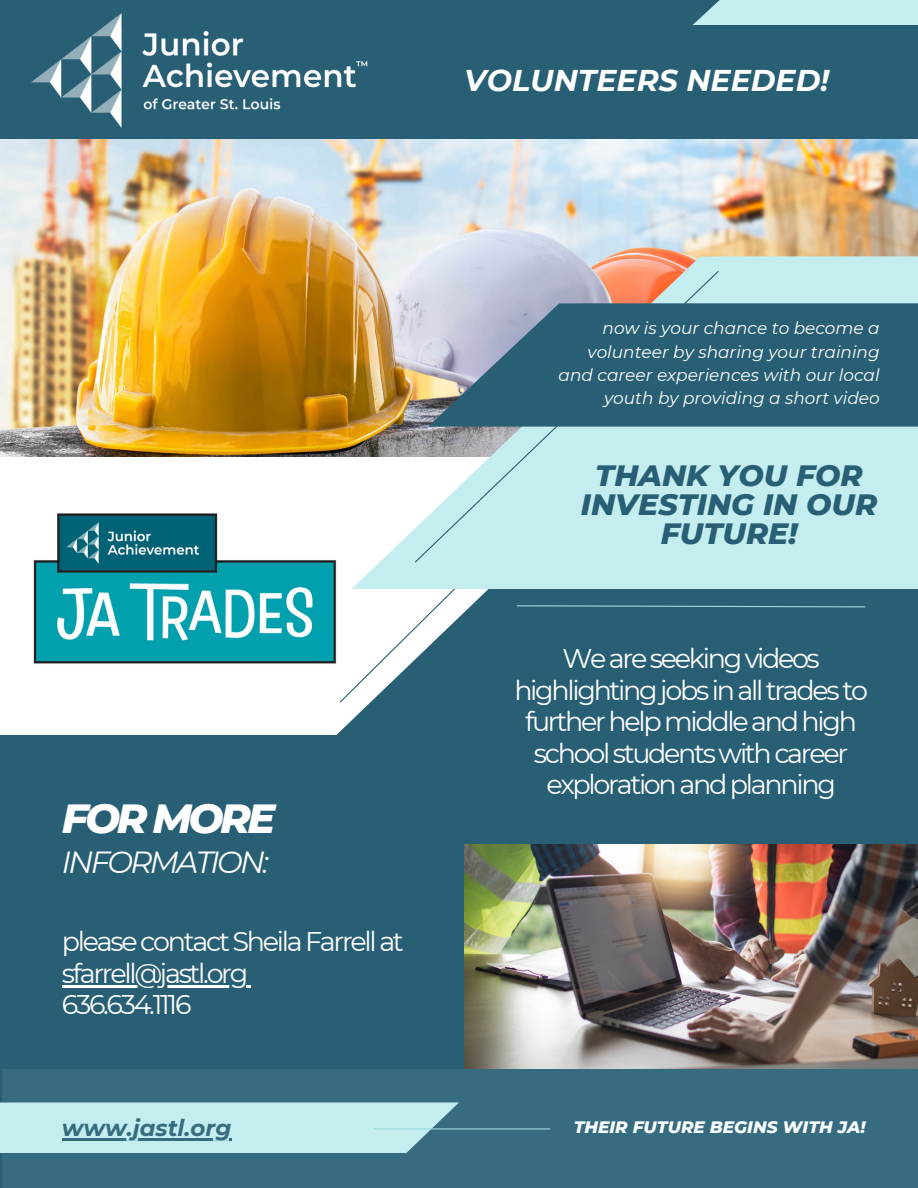
<style>
.page{position:relative;width:918px;height:1188px;background:#285f74}
.page>*{position:absolute;margin:0;border:0;box-sizing:border-box;transform-origin:0 0}
.t1{font:italic 800 41.55px "Montserrat";letter-spacing:-.085em;color:#fff}
.t2{font:italic 30.45px "Montserrat";letter-spacing:-.085em;color:#fff}
.t3{font:italic 800 30px/29.2px "Montserrat";color:#285f74;text-align:center}
.t4{font:italic 700 30px "Montserrat";color:#fff}
.t5{font:27px/31.5px "Montserrat";letter-spacing:-.085em;color:#fff;text-align:center}
.t6{font:italic 700 22.95px "Montserrat";color:#285f74}
.t7{font:italic 16.95px/23.2px "Montserrat";color:#fff;text-align:right}
.t8{font:italic 800 16.95px "Montserrat";color:#fff}
</style>
<div class="page">
<div style="left:0;top:457px;width:369px;height:278px;background:#fff"></div>
<img style="left:0;top:140px;width:918px;height:317px">
<img style="left:351px;top:256px;width:567px;height:333px">
<div style="left:692px;top:0;width:226px;height:25px;background:#c3edef"></div>
<svg style="left:414px;top:270px;width:306px;height:241px"></svg>
<div style="left:428px;top:303px;width:490px;height:124px;background:#285f74"></div>
<svg style="left:339px;top:511px;width:527px;height:193px"></svg>
<img style="left:31px;top:512px;width:309px;height:155px">
<img style="left:31px;top:14px;width:337px;height:114px">
<svg style="left:2px;top:1069px;width:916px;height:119px;fill:#376c80"></svg>
<img style="left:464px;top:845px;width:454px;height:223px">
<hr style="left:62px;top:985px;width:184px;height:2px;background:#fff">
<p class="t4" style="left:464px;top:62px;width:366px">VOLUNTEERS NEEDED!</p>
<p class="t7" style="left:559px;top:317px;width:323px">now is your chance to become a volunteer by sharing your training and career experiences with our local youth by providing a short video</p>
<p class="t3" style="left:581px;top:460px;width:298px">THANK YOU FOR<br>INVESTING IN OUR<br>FUTURE!</p>
<p class="t1" style="left:62px;top:793px;width:215px">FOR MORE</p>
<p class="t2" style="left:62px;top:843px;width:208px">INFORMATION:</p>
<p class="t5" style="left:62px;top:926px;width:343px">please contact Sheila Farrell at</p>
<p class="t5" style="left:62px;top:957px;width:188px">sfarrell@jastl.org</p>
<p class="t5" style="left:62px;top:989px;width:131px">636.634.1116</p>
<p class="t5" style="left:514px;top:643px;width:355px">We are seeking videos highlightingjobs in all trades to further help middle and high school students with career exploration and planning</p>
<p class="t6" style="left:62px;top:1113px;width:171px">www.jastl.org</p>
<p class="t8" style="left:574px;top:1117px;width:293px">THEIR FUTURE BEGINS WITH JA!</p>
</div>
